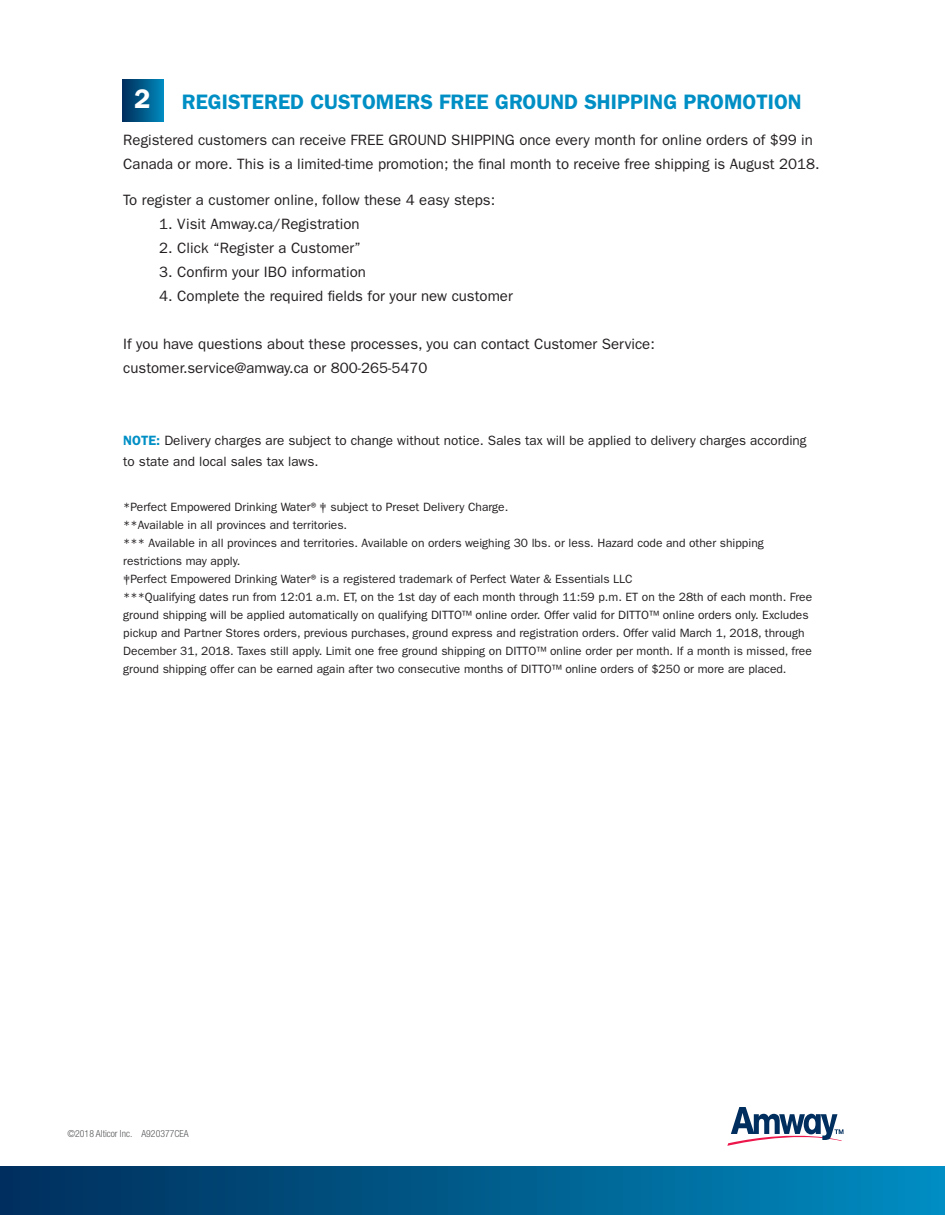
<style>
.page{position:relative;width:945px;height:1215px;background:#fff}
.page>*{position:absolute;margin:0;border:0;box-sizing:border-box;transform-origin:0 0}
.t1{font:600 27px "ITC Franklin Gothic Std";color:#fff}
.t2{font:600 21px "ITC Franklin Gothic Std";color:#008fc5}
.t3{font:15px/24px "ITC Franklin Gothic Std";color:#231f20}
.t4{font:13.5px/21px "ITC Franklin Gothic Std";color:#231f20}
.t5{font:12px/18px "ITC Franklin Gothic Std";color:#231f20}
.Garbage_-__2013{font:300 condensed 9.75px "Helvetica Neue LT Std";color:#57585a}
.s1{font-weight:600;color:#008fc5}
</style>
<div class="page">
<div style="left:0;top:1167px;width:945px;height:48px;background:linear-gradient(to right,#002d5a,#008bbf)"></div>
<div style="left:123px;top:79px;width:41px;height:42px;background:linear-gradient(to right,#002e5b,#008abe)"></div>
<svg style="left:727px;top:1107px;width:116px;height:39px"></svg>
<p class="t1" style="left:134px;top:83px;width:18px">2</p>
<p class="t2" style="left:182px;top:89px;width:621px">REGISTERED CUSTOMERS FREE GROUND SHIPPING PROMOTION</p>
<p class="t3" style="left:123px;top:128px;width:698px">Registered customers can receive FREE GROUND SHIPPING once every month for online orders of $99 in<br>Canada or more. This is a limited-time promotion; the final month to receive free shipping is August 2018.</p>
<p class="t3" style="left:123px;top:188px;width:373px">To register a customer online, follow these 4 easy steps:</p>
<p class="t3" style="left:159px;top:212px;width:202px">1. Visit Amway.ca/Registration</p>
<p class="t3" style="left:159px;top:236px;width:203px">2. Click “Register a Customer”</p>
<p class="t3" style="left:159px;top:260px;width:208px">3. Confirm your IBO information</p>
<p class="t3" style="left:159px;top:284px;width:355px">4. Complete the required fields for your new customer</p>
<p class="t3" style="left:123px;top:332px;width:533px">If you have questions about these processes, you can contact Customer Service:</p>
<p class="t3" style="left:123px;top:356px;width:306px">customer.service@amway.ca or 800-265-5470</p>
<p class="t4" style="left:123px;top:430px;width:685px"><span class="s1">NOTE:</span> Delivery charges are subject to change without notice. Sales tax will be applied to delivery charges according to state and local sales tax laws.</p>
<p class="t5" style="left:123px;top:498px;width:387px">*Perfect Empowered Drinking Water®‡ subject to Preset Delivery Charge.</p>
<p class="t5" style="left:123px;top:516px;width:225px">**Available in all provinces and territories.</p>
<p class="t5" style="left:123px;top:534px;width:642px">*** Available in all provinces and territories. Available on orders weighing 30 lbs. or less. Hazard code and other shipping restrictions may apply.</p>
<p class="t5" style="left:123px;top:570px;width:511px">‡Perfect Empowered Drinking Water® is a registered trademark of Perfect Water &amp; Essentials LLC</p>
<p class="t5" style="left:123px;top:588px;width:690px">***Qualifying dates run from 12:01 a.m. ET, on the 1st day of each month through 11:59 p.m. ET on the 28th of each month. Free ground shipping will be applied automatically on qualifying DITTO™ online order. Offer valid for DITTO™ online orders only. Excludes pickup and Partner Stores orders, previous purchases, ground express and registration orders. Offer valid March 1, 2018, through December 31, 2018. Taxes still apply. Limit one free ground shipping on DITTO™ online order per month. If a month is missed, free ground shipping offer can be earned again after two consecutive months of DITTO™ online orders of $250 or more are placed.</p>
<p class="Garbage_-__2013" style="left:68px;top:1128px;width:123px">©2018 Alticor Inc. A920377CEA</p>
</div>
